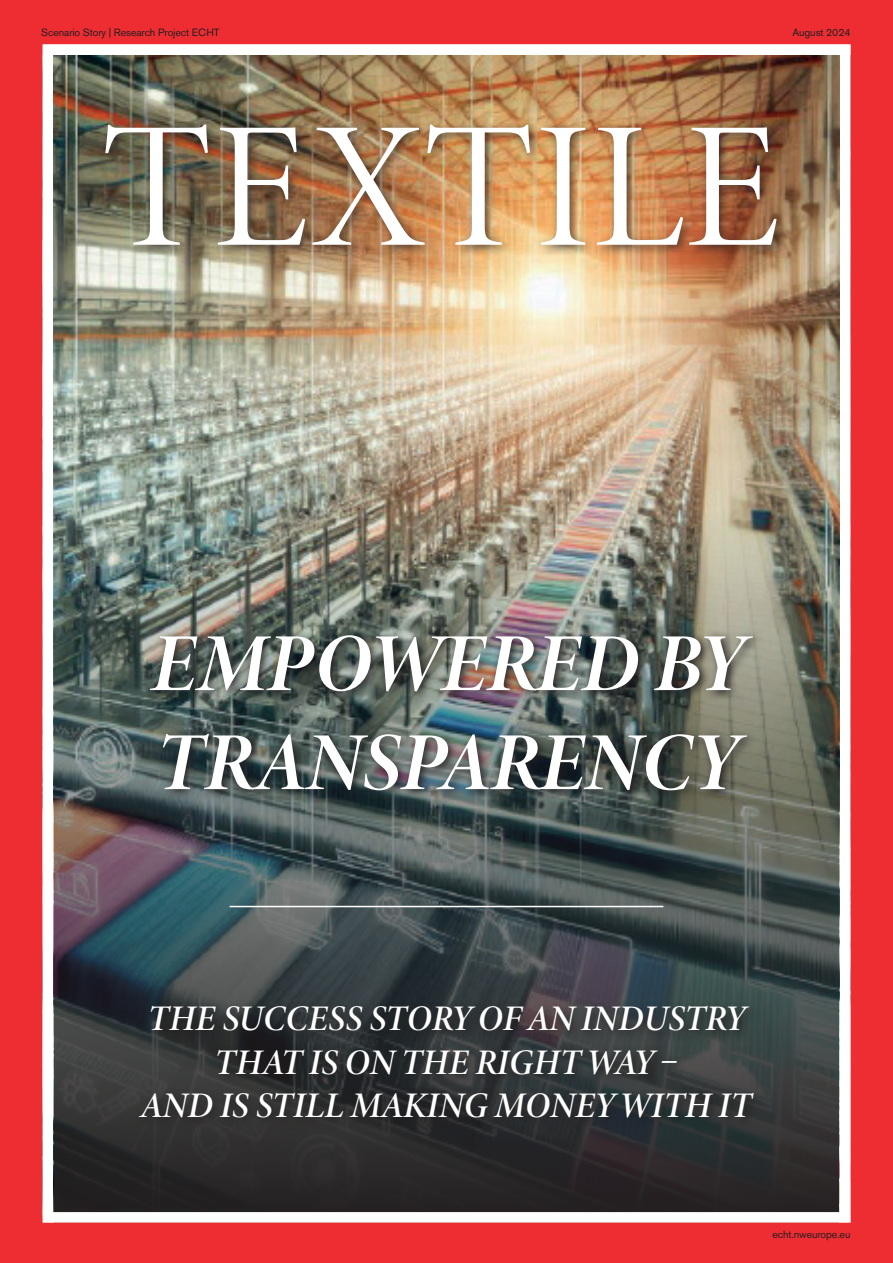
<style>
.page{position:relative;width:893px;height:1263px;background:#fff}
.page>*{position:absolute;margin:0;border:0;box-sizing:border-box;transform-origin:0 0}
.t1{font:180px "Minion Variable Concept";letter-spacing:.01em;color:#fff}
.t2{font:italic 82.5px/99px "Minion Variable Concept";letter-spacing:.01em;color:#fff}
.t3{font:italic 36px/43.2px "Minion Variable Concept";letter-spacing:.01em;color:#fff;text-align:center}
.t4{font:10.5px "Akzidenz Grotesk Std";letter-spacing:-.01em;color:#231f20}
</style>
<div class="page">
<img style="left:0;top:0;width:893px;height:1263px">
<div style="left:99px;top:119px;width:689px;height:138px;background:#231f20;opacity:.75"></div>
<div style="left:43px;top:44px;width:807px;height:1178px;border:10px solid #fff"></div>
<p class="t4" style="left:41px;top:26px;width:180px">Scenario Story | Research Project ECHT</p>
<p class="t4" style="left:792px;top:26px;width:60px">August 2024</p>
<h1 class="t1" style="left:102px;top:61px;width:680px">TEXTILE</h1>
<h2 class="t2" style="left:151px;top:614px;width:593px">EMPOWERED BY<br>TRANSPARENCY</h2>
<p class="t3" style="left:141px;top:997px;width:611px">THE SUCCESS STORY OF AN INDUSTRY<br>THAT IS ON THE RIGHT WAY –<br>AND IS STILL MAKING MONEY WITH IT</p>
<p class="t4" style="left:773px;top:1228px;width:79px">echt.nweurope.eu</p>
</div>
